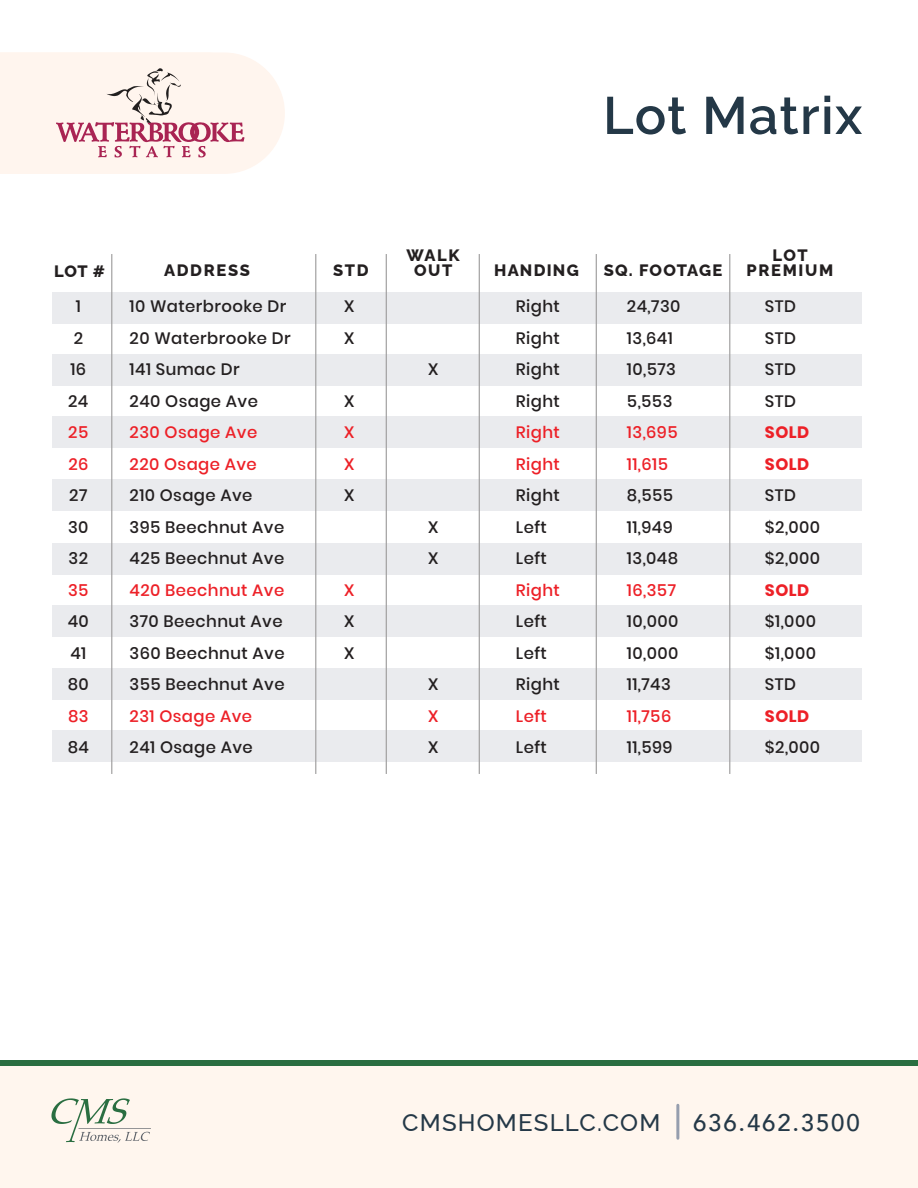
<style>
.page{position:relative;width:918px;height:1188px;background:#fff}
.page>*{position:absolute;margin:0;border:0;box-sizing:border-box;transform-origin:0 0}
.t1{font:100 52.5px "Raleway";letter-spacing:.02em;color:#243847}
.t2{font:100 24px "Raleway";letter-spacing:.05em;color:#243847}
.t3{font:500 24px "Avenir";letter-spacing:.075em;color:#243847}
.t4{font:500 16.5px/31.5px "Poppins";letter-spacing:.025em;color:#231f20}
.t5{font:500 16.5px/31.5px "Poppins";letter-spacing:.025em;color:#ed2027}
.t6{font:100 16.5px/15px "Raleway";letter-spacing:.095em;color:#231f20;text-align:center}
.t7{font:700 16.5px/31.5px "Poppins";letter-spacing:.025em;color:#ed2027}
.t8{font:100 16.5px "Raleway";letter-spacing:.065em;color:#231f20}
.t9{font:100 16.5px "Raleway";letter-spacing:.075em;color:#231f20}
</style>
<div class="page">
<div style="left:52px;top:668px;width:810px;height:31px;background:#eaebee"></div>
<div style="left:52px;top:544px;width:810px;height:31px;background:#eaebee"></div>
<div style="left:52px;top:606px;width:810px;height:31px;background:#eaebee"></div>
<div style="left:52px;top:730px;width:810px;height:32px;background:#eaebee"></div>
<div style="left:0;top:1064px;width:918px;height:124px;background:#fff6ee"></div>
<hr style="left:676px;top:1105px;width:3px;height:33px;background:#969eae">
<div style="left:0;top:1060px;width:918px;height:6px;background:#2a6e41"></div>
<svg style="left:51px;top:1098px;width:100px;height:45px"></svg>
<div style="left:52px;top:417px;width:810px;height:31px;background:#eaebee"></div>
<div style="left:52px;top:293px;width:810px;height:31px;background:#eaebee"></div>
<div style="left:52px;top:355px;width:810px;height:31px;background:#eaebee"></div>
<div style="left:52px;top:479px;width:810px;height:31px;background:#eaebee"></div>
<svg style="left:0;top:52px;width:285px;height:122px;background:#f7e6e2"></svg>
<hr style="left:111px;top:254px;width:1px;height:520px;background:#a09f9f">
<hr style="left:315px;top:254px;width:1px;height:520px;background:#a09f9f">
<hr style="left:386px;top:254px;width:1px;height:520px;background:#a09f9f">
<hr style="left:479px;top:254px;width:1px;height:520px;background:#a09f9f">
<hr style="left:596px;top:254px;width:1px;height:520px;background:#a09f9f">
<hr style="left:729px;top:254px;width:1px;height:520px;background:#a09f9f">
<h1 class="t1" style="left:603px;top:74px;width:261px">Lot Matrix</h1>
<p class="t6" style="left:54px;top:261px;width:52px">LOT #</p>
<p class="t4" style="left:68px;top:291px;width:22px;text-align:center">1<br>2<br>16<br>24</p>
<p class="t5" style="left:68px;top:417px;width:22px">25<br>26</p>
<p class="t4" style="left:68px;top:480px;width:22px;text-align:justify">27<br>30<br>32</p>
<p class="t5" style="left:68px;top:574px;width:22px">35</p>
<p class="t4" style="left:68px;top:606px;width:23px">40<br>41<br>80</p>
<p class="t5" style="left:68px;top:700px;width:22px">83</p>
<p class="t4" style="left:68px;top:732px;width:23px">84</p>
<p class="t6" style="left:164px;top:261px;width:87px">ADDRESS</p>
<p class="t6" style="left:333px;top:261px;width:37px">STD</p>
<p class="t4" style="left:130px;top:291px;width:163px">10 Waterbrooke Dr<br>20 Waterbrooke Dr<br>141 Sumac Dr<br>240 Osage Ave</p>
<p class="t5" style="left:130px;top:417px;width:129px">230 Osage Ave<br>220 Osage Ave</p>
<p class="t4" style="left:130px;top:480px;width:156px">210 Osage Ave<br>395 Beechnut Ave<br>425 Beechnut Ave</p>
<p class="t5" style="left:130px;top:574px;width:156px">420 Beechnut Ave</p>
<p class="t4" style="left:130px;top:606px;width:156px;text-align:justify">370 Beechnut Ave 360 Beechnut Ave 355 Beechnut Ave</p>
<p class="t5" style="left:130px;top:700px;width:124px">231 Osage Ave</p>
<p class="t4" style="left:130px;top:732px;width:125px">241 Osage Ave</p>
<p class="t4" style="left:344px;top:291px;width:12px">X<br>X</p>
<p class="t4" style="left:344px;top:385px;width:12px">X</p>
<p class="t5" style="left:344px;top:417px;width:12px">X<br>X</p>
<p class="t4" style="left:344px;top:480px;width:12px">X</p>
<p class="t5" style="left:344px;top:574px;width:12px">X</p>
<p class="t4" style="left:344px;top:606px;width:12px">X<br>X</p>
<p class="t6" style="left:406px;top:246px;width:55px">WALK<br>OUT</p>
<p class="t4" style="left:428px;top:354px;width:12px">X</p>
<p class="t4" style="left:428px;top:511px;width:12px">X<br>X</p>
<p class="t4" style="left:428px;top:669px;width:12px">X</p>
<p class="t5" style="left:428px;top:700px;width:12px">X</p>
<p class="t4" style="left:428px;top:732px;width:12px">X</p>
<p class="t6" style="left:773px;top:246px;width:37px">LOT</p>
<p class="t8" style="left:604px;top:257px;width:120px">SQ. FOOTAGE</p>
<p class="t9" style="left:494px;top:257px;width:86px">HANDING</p>
<p class="t6" style="left:747px;top:261px;width:88px">PREMIUM</p>
<p class="t4" style="left:516px;top:291px;width:45px;text-align:justify">Right Right Right Right</p>
<p class="t5" style="left:516px;top:417px;width:45px">Right<br>Right</p>
<p class="t4" style="left:516px;top:480px;width:45px">Right<br>Left<br>Left</p>
<p class="t5" style="left:516px;top:574px;width:45px">Right</p>
<p class="t4" style="left:516px;top:606px;width:45px">Left<br>Left<br>Right</p>
<p class="t5" style="left:516px;top:700px;width:32px">Left</p>
<p class="t4" style="left:516px;top:732px;width:32px">Left</p>
<p class="t4" style="left:627px;top:291px;width:55px">24,730<br>13,641<br>10,573<br>5,553</p>
<p class="t5" style="left:627px;top:417px;width:52px">13,695<br>11,615</p>
<p class="t4" style="left:627px;top:480px;width:53px">8,555<br>11,949<br>13,048</p>
<p class="t5" style="left:627px;top:574px;width:51px">16,357</p>
<p class="t4" style="left:627px;top:606px;width:53px;text-align:justify">10,000<br>10,000<br>11,743</p>
<p class="t5" style="left:627px;top:700px;width:46px">11,756</p>
<p class="t4" style="left:627px;top:732px;width:47px">11,599</p>
<p class="t4" style="left:765px;top:291px;width:33px;text-align:justify">STD STD STD STD</p>
<p class="t7" style="left:765px;top:417px;width:46px">SOLD<br>SOLD</p>
<p class="t4" style="left:765px;top:480px;width:57px">STD $2,000 $2,000</p>
<p class="t7" style="left:765px;top:574px;width:46px">SOLD</p>
<p class="t4" style="left:765px;top:606px;width:53px;text-align:justify">$1,000 $1,000<br>STD</p>
<p class="t7" style="left:765px;top:700px;width:46px">SOLD</p>
<p class="t4" style="left:765px;top:732px;width:57px">$2,000</p>
<h2 class="t2" style="left:402px;top:1103px;width:260px">CMSHOMESLLC.COM</h2>
<h2 class="t3" style="left:693px;top:1102px;width:168px">636.462.3500</h2>
</div>
